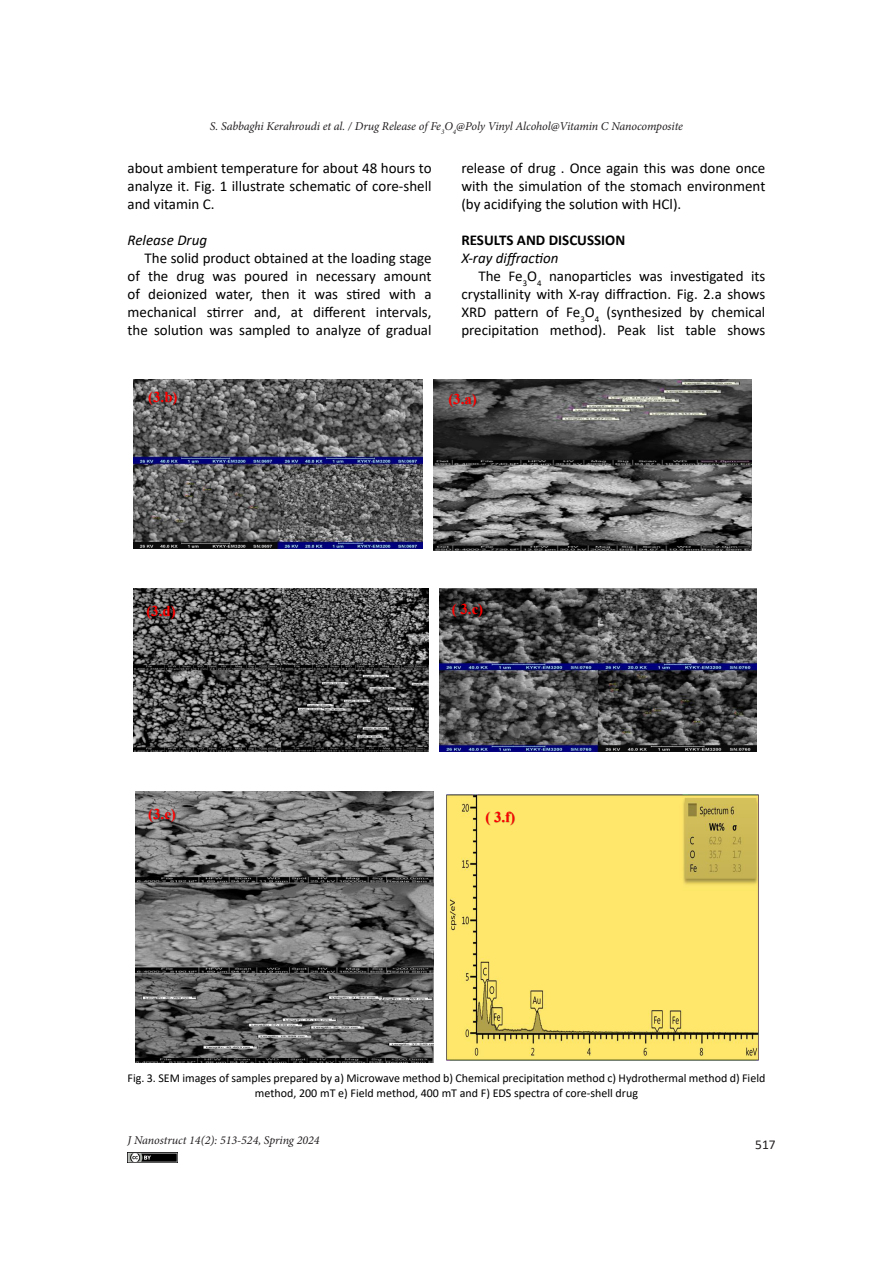
<style>
.page{position:relative;width:893px;height:1263px;background:#fff}
.page>*{position:absolute;margin:0;border:0;box-sizing:border-box;transform-origin:0 0}
.t1{font:15px/18px "Calibri";color:#000;text-align:justify}
.t2{font:700 15px "Times New Roman";color:#f00}
.t3{font:italic 15px "Calibri";color:#000}
.t4{font:700 15px "Calibri";color:#000}
.t5{font:13.5px "Calibri";color:#231f20}
.t6{font:12px/15px "Calibri";color:#000;text-align:center}
.t7{font:italic 12px "Minion Pro";letter-spacing:-.01em;color:#231f20}
</style>
<div class="page">
<img style="left:128px;top:1153px;width:50px;height:9px">
<img style="left:434px;top:379px;width:317px;height:171px">
<img style="left:439px;top:589px;width:317px;height:163px">
<img style="left:136px;top:792px;width:298px;height:270px">
<img style="left:446px;top:794px;width:313px;height:267px">
<img style="left:133px;top:379px;width:290px;height:169px">
<img style="left:133px;top:588px;width:295px;height:164px">
<img style="left:436px;top:389px;width:50px;height:28px">
<img style="left:136px;top:387px;width:51px;height:28px">
<img style="left:439px;top:599px;width:53px;height:29px">
<img style="left:133px;top:601px;width:52px;height:26px">
<img style="left:135px;top:805px;width:52px;height:17px">
<img style="left:473px;top:807px;width:51px;height:26px">
<p class="t7" style="left:210px;top:118px;width:475px">S. Sabbaghi Kerahroudi et al. / Drug Release of Fe<sub>3</sub>O<sub>4</sub>@Poly Vinyl Alcohol@Vitamin C Nanocomposite</p>
<p class="t1" style="left:128px;top:158px;width:306px">about ambient temperature for about 48 hours to analyze it. Fig. 1 illustrate schematic of core-shell and vitamin C.</p>
<p class="t3" style="left:128px;top:229px;width:81px">Release Drug</p>
<p class="t1" style="left:128px;top:248px;width:306px;text-indent:17px">The solid product obtained at the loading stage of the drug was poured in necessary amount of deionized water, then it was stired with a mechanical stirrer and, at different intervals, the solution was sampled to analyze of gradual</p>
<p class="t1" style="left:461px;top:158px;width:306px">release of drug . Once again this was done once with the simulation of the stomach environment (by acidifying the solution with HCl).</p>
<p class="t4" style="left:461px;top:229px;width:165px">RESULTS AND DISCUSSION</p>
<p class="t3" style="left:461px;top:247px;width:99px">X-ray diffraction</p>
<p class="t1" style="left:461px;top:266px;width:306px;text-indent:17px">The Fe<sub>3</sub>O<sub>4</sub> nanoparticles was investigated its crystallinity with X-ray diffraction. Fig. 2.a shows XRD pattern of Fe<sub>3</sub>O<sub>4</sub> (synthesized by chemical precipitation method). Peak list table shows</p>
<p class="t2" style="left:148px;top:386px;width:31px">(3.b)</p>
<p class="t2" style="left:448px;top:388px;width:30px">(3.a)</p>
<p class="t2" style="left:146px;top:600px;width:31px">(3.d)</p>
<p class="t2" style="left:452px;top:599px;width:33px">( 3.c)</p>
<p class="t2" style="left:148px;top:803px;width:29px">(3.e)</p>
<p class="t2" style="left:485px;top:806px;width:31px">( 3.f)</p>
<p class="t6" style="left:128px;top:1070px;width:639px">Fig. 3. SEM images of samples prepared by a) Microwave method b) Chemical precipitation method c) Hydrothermal method d) Field method, 200 mT e) Field method, 400 mT and F) EDS spectra of core-shell drug</p>
<p class="t7" style="left:128px;top:1132px;width:194px">J Nanostruct 14(2): 513-524, Spring 2024</p>
<p class="t5" style="left:755px;top:1135px;width:22px">517</p>
</div>
